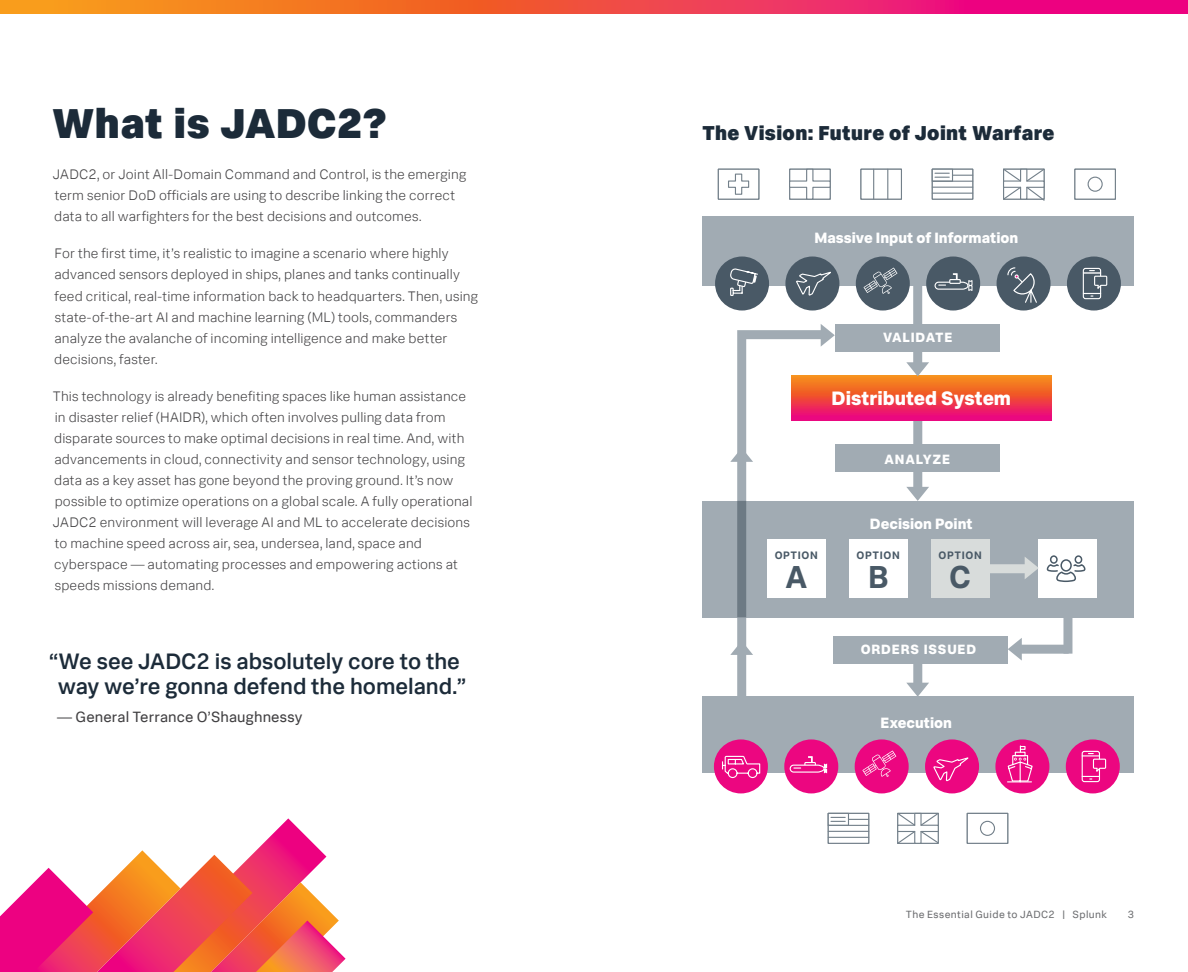
<style>
.page{position:relative;width:1188px;height:972px;background:#fff}
.page>*{position:absolute;margin:0;border:0;box-sizing:border-box;transform-origin:0 0}
.t1{font:900 42px "Splunk Data Sans";letter-spacing:.015em;color:#1c2b39}
.t2{font:700 31.8px "Splunk Data Sans";color:#495966}
.t3{font:500 22.5px/25.5px "Splunk Data Sans";color:#1c2b39;text-align:center}
.t4{font:900 20.25px "Splunk Data Sans";letter-spacing:.015em;color:#1c2b39}
.t5{font:800 19.5px "Splunk Data Sans";color:#fff}
.t6{font:800 15px "Splunk Data Sans";color:#fff}
.t7{font:15px "Splunk Data Sans";letter-spacing:.005em;color:#414042}
.t8{font:300 13.8px/21px "Splunk Data Sans";letter-spacing:.01em;color:#414042}
.t9{font:800 13.5px "Splunk Data Sans";letter-spacing:.06em;color:#fff}
.t10{font:700 10.8px "Splunk Data Sans";letter-spacing:.06em;color:#495966}
.t11{font:10.5px "Splunk Data Sans";letter-spacing:.035em;color:#6d6e71}
</style>
<div class="page">
<svg style="left:0;top:0;width:1188px;height:14px;background:#f14c48"></svg>
<div style="left:913px;top:659px;width:9px;height:28px;background:#a1abb3"></div>
<div style="left:913px;top:416px;width:9px;height:75px;background:#a1abb3"></div>
<div style="left:702px;top:501px;width:432px;height:116px;background:#a1abb3"></div>
<div style="left:702px;top:697px;width:432px;height:76px;background:#a1abb3"></div>
<div style="left:702px;top:216px;width:432px;height:70px;background:#a1abb3"></div>
<div style="left:833px;top:636px;width:174px;height:27px;background:#a1abb3"></div>
<svg style="left:835px;top:376px;width:217px;height:45px;background:#ef4742"></svg>
<div style="left:828px;top:813px;width:41px;height:31px;background:linear-gradient(to right,#fff,#fff);border:1px solid #73808a"></div>
<svg style="left:828px;top:813px;width:21px;height:12px"></svg>
<hr style="left:828px;top:831px;width:41px;height:1px;background:#73808a">
<hr style="left:828px;top:825px;width:41px;height:1px;background:#73808a">
<hr style="left:828px;top:837px;width:41px;height:1px;background:#73808a">
<svg style="left:831px;top:817px;width:38px;height:5px"></svg>
<div style="left:967px;top:813px;width:41px;height:31px;background:#fff;border:1px solid #73808a"></div>
<div style="left:980px;top:821px;width:15px;height:15px;border:1px solid #73808a;border-radius:50%"></div>
<svg style="left:897px;top:812px;width:42px;height:32px"></svg>
<div style="left:925px;top:739px;width:54px;height:54px;background:#ec0680;border-radius:50%"></div>
<svg style="left:933px;top:757px;width:36px;height:25px"></svg>
<div style="left:1066px;top:739px;width:54px;height:54px;background:#ec0680;border-radius:50%"></div>
<div style="left:1082px;top:751px;width:18px;height:31px;border:1px solid #fff;border-radius:2px"></div>
<svg style="left:1081px;top:753px;width:26px;height:27px"></svg>
<div style="left:714px;top:739px;width:54px;height:54px;background:#ec0680;border-radius:50%"></div>
<svg style="left:722px;top:755px;width:39px;height:24px"></svg>
<div style="left:995px;top:739px;width:54px;height:54px;background:#ec0680;border-radius:50%"></div>
<svg style="left:1007px;top:746px;width:26px;height:37px"></svg>
<div style="left:784px;top:739px;width:54px;height:54px;background:#ec0680;border-radius:50%"></div>
<svg style="left:789px;top:756px;width:38px;height:17px"></svg>
<div style="left:855px;top:739px;width:54px;height:54px;background:#ec0680;border-radius:50%"></div>
<svg style="left:862px;top:751px;width:34px;height:26px"></svg>
<svg style="left:906px;top:362px;width:23px;height:14px"></svg>
<svg style="left:906px;top:487px;width:23px;height:14px"></svg>
<div style="left:913px;top:342px;width:9px;height:23px;background:#a1abb3"></div>
<div style="left:913px;top:285px;width:9px;height:50px;background:#a1abb3"></div>
<svg style="left:906px;top:683px;width:23px;height:14px"></svg>
<svg style="left:1008px;top:638px;width:14px;height:23px"></svg>
<div style="left:1063px;top:608px;width:9px;height:46px;background:#a1abb3"></div>
<div style="left:849px;top:539px;width:59px;height:59px;background:#fff"></div>
<div style="left:931px;top:539px;width:59px;height:59px;background:#d8dcdb"></div>
<div style="left:1039px;top:539px;width:58px;height:59px;background:#fff"></div>
<div style="left:1060px;top:559px;width:12px;height:13px;border:2px solid #495966;border-radius:50%"></div>
<div style="left:1050px;top:555px;width:8px;height:9px;border:2px solid #495966;border-radius:50%"></div>
<div style="left:1075px;top:555px;width:7px;height:9px;border:2px solid #495966;border-radius:50%"></div>
<svg style="left:1047px;top:563px;width:38px;height:20px"></svg>
<div style="left:982px;top:564px;width:47px;height:9px;background:#d8dcdb"></div>
<div style="left:835px;top:325px;width:165px;height:27px;background:#a1abb3"></div>
<div style="left:835px;top:444px;width:165px;height:27px;background:#a1abb3"></div>
<div style="left:718px;top:169px;width:41px;height:31px;background:#fff;border:1px solid #73808a"></div>
<svg style="left:728px;top:173px;width:22px;height:22px"></svg>
<svg style="left:789px;top:168px;width:42px;height:32px"></svg>
<div style="left:860px;top:169px;width:42px;height:31px;background:#fff;border:1px solid #73808a"></div>
<hr style="left:873px;top:169px;width:1px;height:30px;background:#73808a">
<hr style="left:887px;top:169px;width:1px;height:30px;background:#73808a">
<div style="left:932px;top:169px;width:41px;height:31px;background:linear-gradient(to right,#fff,#fff);border:1px solid #73808a"></div>
<svg style="left:932px;top:169px;width:21px;height:12px"></svg>
<hr style="left:932px;top:187px;width:41px;height:1px;background:#73808a">
<hr style="left:932px;top:181px;width:41px;height:1px;background:#73808a">
<hr style="left:932px;top:193px;width:41px;height:1px;background:#73808a">
<svg style="left:935px;top:173px;width:38px;height:5px"></svg>
<div style="left:1074px;top:169px;width:42px;height:31px;background:#fff;border:1px solid #73808a"></div>
<div style="left:1088px;top:177px;width:15px;height:15px;border:1px solid #73808a;border-radius:50%"></div>
<svg style="left:1003px;top:168px;width:42px;height:33px"></svg>
<div style="left:715px;top:257px;width:54px;height:54px;background:#495966;border-radius:50%"></div>
<div style="left:785px;top:257px;width:54px;height:54px;background:#495966;border-radius:50%"></div>
<div style="left:926px;top:257px;width:54px;height:54px;background:#495966;border-radius:50%"></div>
<svg style="left:934px;top:273px;width:39px;height:18px"></svg>
<div style="left:949px;top:279px;width:12px;height:5px;border:1px solid #fff"></div>
<div style="left:997px;top:257px;width:54px;height:54px;background:#495966;border-radius:50%"></div>
<svg style="left:1007px;top:267px;width:30px;height:36px"></svg>
<div style="left:1067px;top:257px;width:54px;height:54px;background:#495966;border-radius:50%"></div>
<svg style="left:1082px;top:267px;width:26px;height:33px"></svg>
<div style="left:856px;top:257px;width:54px;height:54px;background:#495966;border-radius:50%"></div>
<svg style="left:864px;top:268px;width:33px;height:26px"></svg>
<div style="left:1020px;top:645px;width:49px;height:9px;background:#a1abb3"></div>
<svg style="left:1025px;top:557px;width:14px;height:22px"></svg>
<svg style="left:730px;top:269px;width:105px;height:428px"></svg>
<div style="left:737px;top:501px;width:9px;height:116px;background:#6d7a84"></div>
<svg style="left:0;top:818px;width:346px;height:154px"></svg>
<h1 class="t1" style="left:52px;top:97px;width:336px">What is JADC2?</h1>
<p class="t8" style="left:53px;top:164px;width:415px">JADC2, or Joint All-Domain Command and Control, is the emerging term senior DoD officials are using to describe linking the correct data to all warfighters for the best decisions and outcomes.</p>
<p class="t8" style="left:54px;top:243px;width:425px">For the first time, it’s realistic to imagine a scenario where highly advanced sensors deployed in ships, planes and tanks continually feed critical, real-time information back to headquarters. Then, using state-of-the-art AI and machine learning (ML) tools, commanders analyze the avalanche of incoming intelligence and make better decisions, faster.</p>
<p class="t8" style="left:53px;top:385px;width:421px">This technology is already benefiting spaces like human assistance in disaster relief (HAIDR), which often involves pulling data from disparate sources to make optimal decisions in real time. And, with advancements in cloud, connectivity and sensor technology, using data as a key asset has gone beyond the proving ground. It’s now possible to optimize operations on a global scale. A fully operational JADC2 environment will leverage AI and ML to accelerate decisions to machine speed across air, sea, undersea, land, space and cyberspace — automating processes and empowering actions at speeds missions demand.</p>
<h3 class="t3" style="left:49px;top:648px;width:418px">“We see JADC2 is absolutely core to the way we’re gonna defend the homeland.”</h3>
<p class="t7" style="left:57px;top:708px;width:247px">— General Terrance O’Shaughnessy</p>
<h3 class="t4" style="left:702px;top:120px;width:354px">The Vision: Future of Joint Warfare</h3>
<p class="t6" style="left:814px;top:228px;width:205px">Massive Input of Information</p>
<p class="t9" style="left:883px;top:329px;width:71px">VALIDATE</p>
<h3 class="t5" style="left:832px;top:387px;width:181px">Distributed System</h3>
<p class="t9" style="left:885px;top:451px;width:67px">ANALYZE</p>
<p class="t10" style="left:775px;top:549px;width:45px">OPTION</p>
<h2 class="t2" style="left:785px;top:558px;width:23px">A</h2>
<p class="t6" style="left:870px;top:514px;width:104px">Decision Point</p>
<p class="t10" style="left:857px;top:549px;width:45px">OPTION</p>
<h2 class="t2" style="left:868px;top:558px;width:22px">B</h2>
<p class="t10" style="left:939px;top:549px;width:45px">OPTION</p>
<h2 class="t2" style="left:949px;top:558px;width:24px">C</h2>
<p class="t9" style="left:861px;top:641px;width:117px">ORDERS ISSUED</p>
<p class="t6" style="left:881px;top:713px;width:73px">Execution</p>
<p class="t11" style="left:906px;top:908px;width:203px">The Essential Guide to JADC2 | Splunk</p>
<p class="t11" style="left:1128px;top:908px;width:8px">3</p>
</div>
